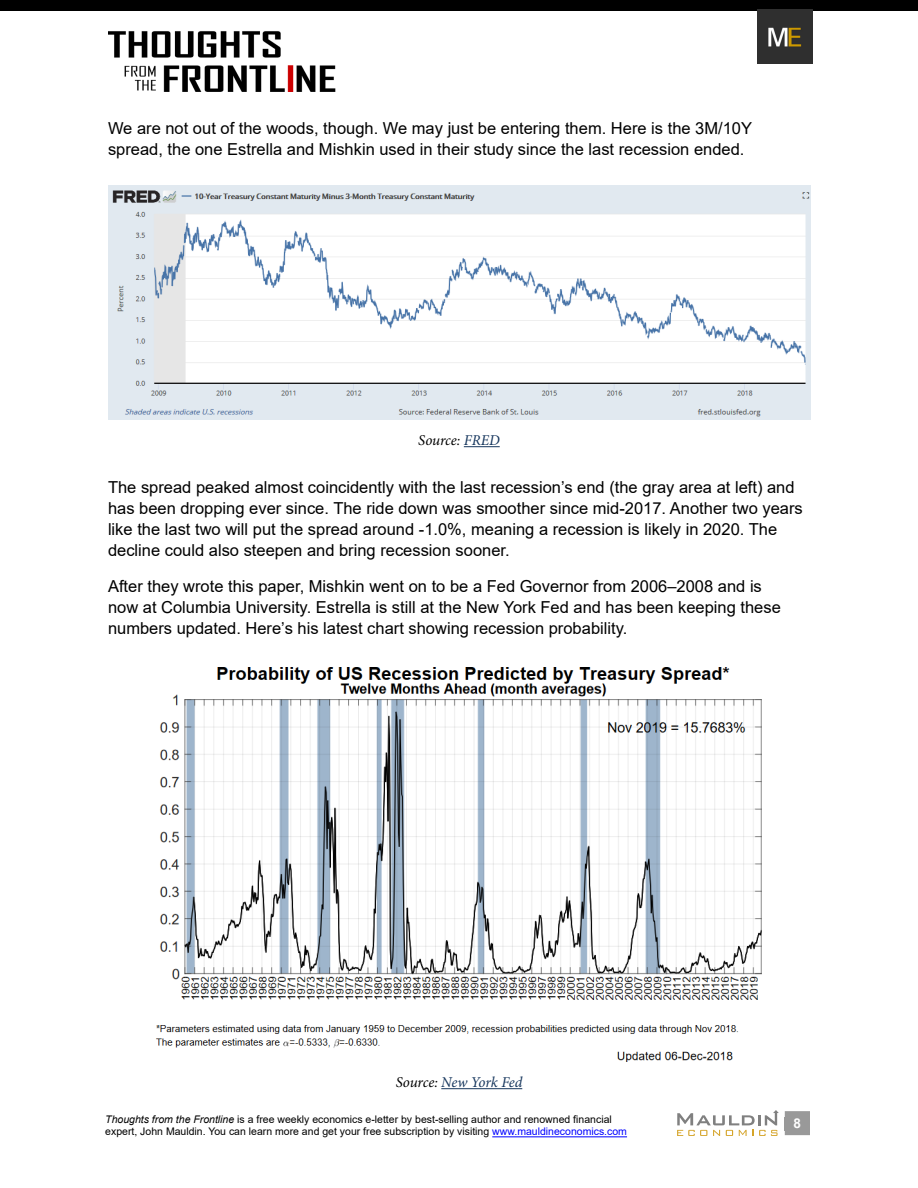
<style>
.page{position:relative;width:918px;height:1188px;background:#fff}
.page>*{position:absolute;margin:0;border:0;box-sizing:border-box;transform-origin:0 0}
.t1{font:16.5px/21px "Arial";color:#000}
.t2{font:italic 15px "Minion Pro";letter-spacing:-.01em;color:#16365d}
.t3{font:italic 15px "Minion Pro";letter-spacing:-.005em;color:#000}
.t4{font:700 13.5px "Arial";color:#fff}
.t5{font:10.5px/12.6px "Arial";color:#000}
.s1{color:#16365d}
.s2{color:#000}
.s3{font-style:italic}
.s4{color:#00f}
</style>
<div class="page">
<div style="left:785px;top:1111px;width:25px;height:24px;background:#999"></div>
<hr style="left:492px;top:1136px;width:135px;height:1px;background:#00f">
<img style="left:108px;top:31px;width:228px;height:61px">
<div style="left:0;top:0;width:918px;height:11px;background:#000"></div>
<img style="left:758px;top:9px;width:55px;height:55px">
<svg style="left:677px;top:1110px;width:102px;height:26px"></svg>
<hr style="left:464px;top:446px;width:36px;height:1px;background:#16365d">
<hr style="left:441px;top:1088px;width:81px;height:1px;background:#16365d">
<img style="left:108px;top:186px;width:702px;height:233px">
<img style="left:155px;top:667px;width:607px;height:394px">
<p class="t1" style="left:108px;top:118px;width:646px">We are not out of the woods, though. We may just be entering them. Here is the 3M/10Y spread, the one Estrella and Mishkin used in their study since the last recession ended.</p>
<p class="t3" style="left:418px;top:430px;width:83px">Source: <span class="s1">FRED</span></p>
<p class="t1" style="left:108px;top:477px;width:696px">The spread peaked almost coincidently with the last recession’s end (the gray area at left) and has been dropping ever since. The ride down was smoother since mid-2017. Another two years like the last two will put the spread around -1.0%, meaning a recession is likely in 2020. The decline could also steepen and bring recession sooner.</p>
<p class="t1" style="left:108px;top:576px;width:674px">After they wrote this paper, Mishkin went on to be a Fed Governor from 2006–2008 and is now at Columbia University. Estrella is still at the New York Fed and has been keeping these numbers updated. Here’s his latest chart showing recession probability.</p>
<p class="t2" style="left:396px;top:1072px;width:128px"><span class="s2">Source:</span> New York Fed</p>
<p class="t5" style="left:105px;top:1113px;width:523px"><span class="s3">Thoughts from the Frontline</span> is a free weekly economics e-letter by best-selling author and renowned financial expert, John Mauldin. You can learn more and get your free subscription by visiting <span class="s4">www.mauldineconomics.com</span></p>
<p class="t4" style="left:794px;top:1113px;width:9px">8</p>
</div>
